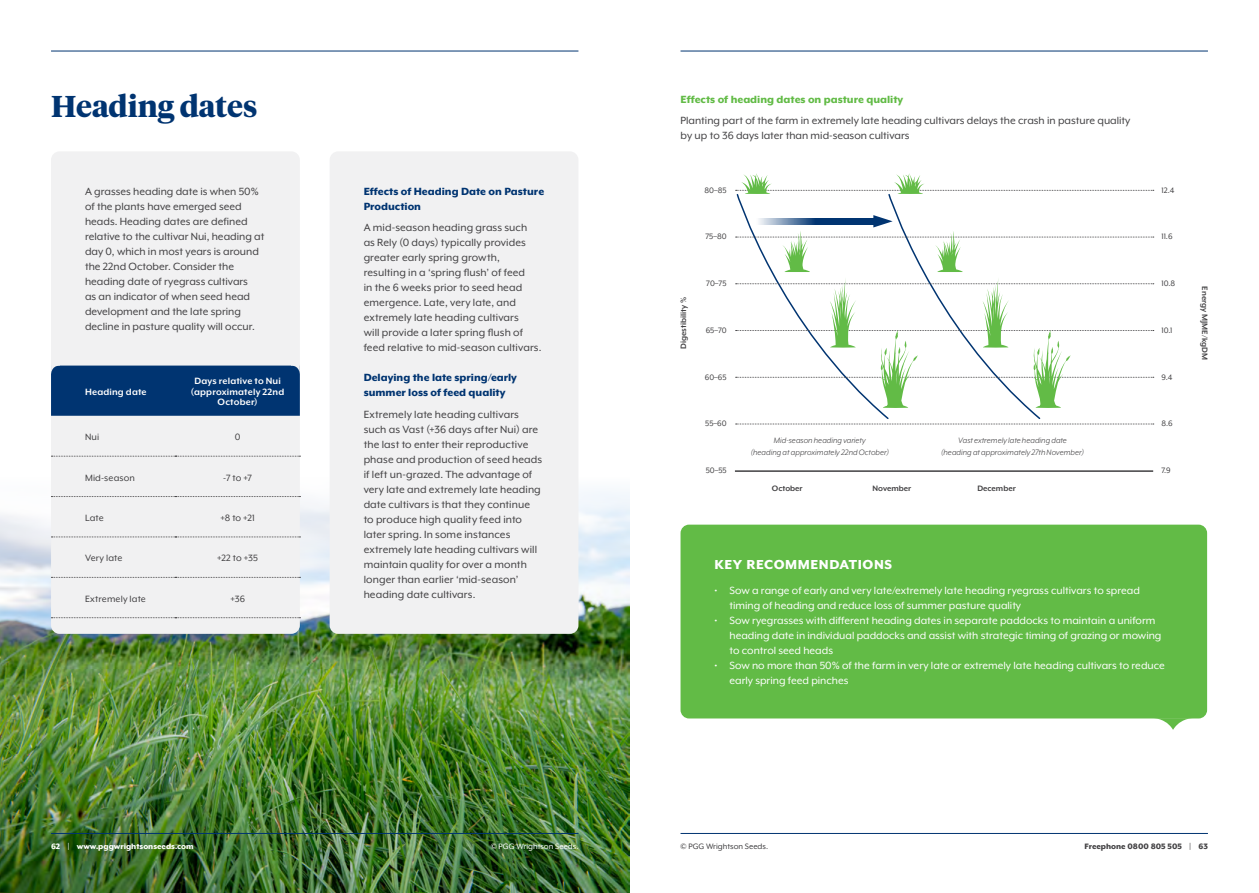
<style>
.page{position:relative;width:1259px;height:893px;background:#fff}
.page>*{position:absolute;margin:0;border:0;box-sizing:border-box;transform-origin:0 0}
.t1{font:700 30px "Tiempos Headline";color:#003471}
.t2{font:800 15px "Mr Eaves XL Mod OT";letter-spacing:.04em;color:#fff}
.t3{font:12px/15px "Mr Eaves XL Mod OT";letter-spacing:.005em;color:#414042}
.t4{font:12px/15px "Mr Eaves XL Mod OT";color:#fff}
.t5{font:800 12px/15px "Mr Eaves XL Mod OT";color:#003471}
.t6{font:800 12px "Mr Eaves XL Mod OT";color:#62bb46}
.t7{font:10.5px "Mr Eaves XL Mod OT";letter-spacing:.01em;color:#414042}
.t8{font:700 10.5px/10.5px "Mr Eaves XL Mod OT";letter-spacing:.015em;color:#fff;text-align:center}
.t9{font:italic 9px/12px "Mr Eaves XL Mod OT";letter-spacing:.005em;color:#414042;text-align:center}
.t10{font:9px "Mr Eaves XL Mod OT";color:#414042}
.t11{font:700 9px "Mr Eaves XL Mod OT";color:#414042}
.t12{font:800 9px "Mr Eaves XL Mod OT";color:#fff}
.t13{font:800 9px "Mr Eaves XL Mod OT";color:#414042}
.t14{font:9px "Mr Eaves XL Mod OT";color:#fff}
</style>
<div class="page">
<img style="left:0;top:485px;width:629px;height:408px">
<div style="left:51px;top:151px;width:249px;height:483px;background:#f1f1f2;border-radius:9px"></div>
<div style="left:330px;top:151px;width:248px;height:483px;background:#f1f1f2;border-radius:9px"></div>
<svg style="left:51px;top:456px;width:249px;height:1px"></svg>
<svg style="left:51px;top:496px;width:249px;height:1px"></svg>
<svg style="left:51px;top:537px;width:249px;height:1px"></svg>
<svg style="left:51px;top:577px;width:249px;height:1px"></svg>
<svg style="left:51px;top:617px;width:249px;height:1px"></svg>
<div style="left:51px;top:365px;width:249px;height:51px;background:#003471"></div>
<div style="left:680px;top:525px;width:527px;height:193px;background:#62bb46;border-radius:9px"></div>
<svg style="left:1152px;top:718px;width:42px;height:12px"></svg>
<hr style="left:735px;top:470px;width:418px;height:2px;background:#414042">
<svg style="left:735px;top:173px;width:418px;height:252px"></svg>
<hr style="left:680px;top:51px;width:528px;height:1px;background:#003471">
<hr style="left:680px;top:833px;width:528px;height:1px;background:#003471">
<hr style="left:51px;top:51px;width:527px;height:1px;background:#003471">
<hr style="left:51px;top:833px;width:527px;height:1px;background:#003471">
<h1 class="t1" style="left:51px;top:86px;width:208px">Heading dates</h1>
<p class="t3" style="left:85px;top:184px;width:181px">A grasses heading date is when 50% of the plants have emerged seed heads. Heading dates are defined relative to the cultivar Nui, heading at day 0, which in most years is around the 22nd October. Consider the heading date of ryegrass cultivars<br>as an indicator of when seed head development and the late spring decline in pasture quality will occur.</p>
<p class="t5" style="left:364px;top:184px;width:182px">Effects of Heading Date on Pasture<br>Production</p>
<p class="t3" style="left:364px;top:220px;width:179px">A mid-season heading grass such as Rely (0 days) typically provides greater early spring growth, resulting in a ‘spring flush’ of feed<br>in the 6 weeks prior to seed head emergence. Late, very late, and extremely late heading cultivars<br>will provide a later spring flush of feed relative to mid-season cultivars.</p>
<p class="t5" style="left:364px;top:370px;width:155px">Delaying the late spring/early summer loss of feed quality</p>
<p class="t3" style="left:364px;top:406px;width:180px">Extremely late heading cultivars such as Vast (+36 days after Nui) are the last to enter their reproductive phase and production of seed heads if left un-grazed. The advantage of very late and extremely late heading date cultivars is that they continue to produce high quality feed into later spring. In some instances extremely late heading cultivars will maintain quality for over a month longer than earlier ‘mid-season’ heading date cultivars.</p>
<p class="t8" style="left:85px;top:386px;width:63px">Heading date</p>
<p class="t8" style="left:191px;top:376px;width:95px">Days relative to Nui (approximately 22nd<br>October)</p>
<p class="t7" style="left:85px;top:431px;width:16px">Nui</p>
<p class="t7" style="left:235px;top:431px;width:7px">0</p>
<p class="t7" style="left:85px;top:472px;width:51px">Mid-season</p>
<p class="t7" style="left:223px;top:472px;width:30px">-7 to +7</p>
<p class="t7" style="left:85px;top:512px;width:20px">Late</p>
<p class="t7" style="left:220px;top:512px;width:36px">+8 to +21</p>
<p class="t7" style="left:85px;top:552px;width:39px">Very late</p>
<p class="t7" style="left:217px;top:552px;width:42px">+22 to +35</p>
<p class="t7" style="left:85px;top:593px;width:62px">Extremely late</p>
<p class="t7" style="left:230px;top:593px;width:16px">+36</p>
<p class="t6" style="left:680px;top:92px;width:224px">Effects of heading dates on pasture quality</p>
<p class="t3" style="left:680px;top:113px;width:451px">Planting part of the farm in extremely late heading cultivars delays the crash in pasture quality by up to 36 days later than mid-season cultivars</p>
<p class="t10" style="left:704px;top:185px;width:24px">80–85</p>
<p class="t10" style="left:705px;top:232px;width:23px">75–80</p>
<p class="t10" style="left:1161px;top:185px;width:15px">12.4</p>
<p class="t10" style="left:1161px;top:232px;width:13px">11.6</p>
<p class="t10" style="left:1161px;top:278px;width:15px">10.8</p>
<p class="t10" style="left:706px;top:278px;width:22px">70–75</p>
<p class="t11" style="left:678px;top:349px;width:54px;rotate:-90deg">Digestibility %</p>
<p class="t11" style="left:1210px;top:286px;width:75px;rotate:90deg">Energy MJME/kgDM</p>
<p class="t10" style="left:1161px;top:325px;width:13px">10.1</p>
<p class="t10" style="left:705px;top:325px;width:22px">65–70</p>
<p class="t10" style="left:705px;top:372px;width:23px">60–65</p>
<p class="t10" style="left:1161px;top:372px;width:12px">9.4</p>
<p class="t10" style="left:705px;top:419px;width:23px">55–60</p>
<p class="t10" style="left:1161px;top:419px;width:13px">8.6</p>
<p class="t10" style="left:705px;top:466px;width:22px">50–55</p>
<p class="t9" style="left:751px;top:434px;width:140px">Mid-season heading variety<br>(heading at approximately 22nd October)</p>
<p class="t9" style="left:941px;top:434px;width:144px">Vast extremely late heading date<br>(heading at approximately 27th November)</p>
<p class="t11" style="left:872px;top:483px;width:40px">November</p>
<p class="t11" style="left:977px;top:483px;width:40px">December</p>
<p class="t11" style="left:772px;top:483px;width:32px">October</p>
<p class="t10" style="left:1161px;top:466px;width:11px">7.9</p>
<p class="t2" style="left:714px;top:556px;width:179px">KEY RECOMMENDATIONS</p>
<p class="t4" style="left:729px;top:583px;width:412px;text-indent:-15px">• Sow a range of early and very late/extremely late heading ryegrass cultivars to spread timing of heading and reduce loss of summer pasture quality</p>
<p class="t4" style="left:729px;top:613px;width:433px;text-indent:-15px">• Sow ryegrasses with different heading dates in separate paddocks to maintain a uniform heading date in individual paddocks and assist with strategic timing of grazing or mowing to control seed heads</p>
<p class="t4" style="left:729px;top:658px;width:437px;text-indent:-15px">• Sow no more than 50% of the farm in very late or extremely late heading cultivars to reduce early spring feed pinches</p>
<p class="t12" style="left:51px;top:841px;width:144px">62 | www.pggwrightsonseeds.com</p>
<p class="t14" style="left:491px;top:841px;width:89px">© PGG Wrightson Seeds.</p>
<p class="t10" style="left:680px;top:841px;width:89px">© PGG Wrightson Seeds.</p>
<p class="t13" style="left:1084px;top:841px;width:125px">Freephone 0800 805 505 | 63</p>
</div>
